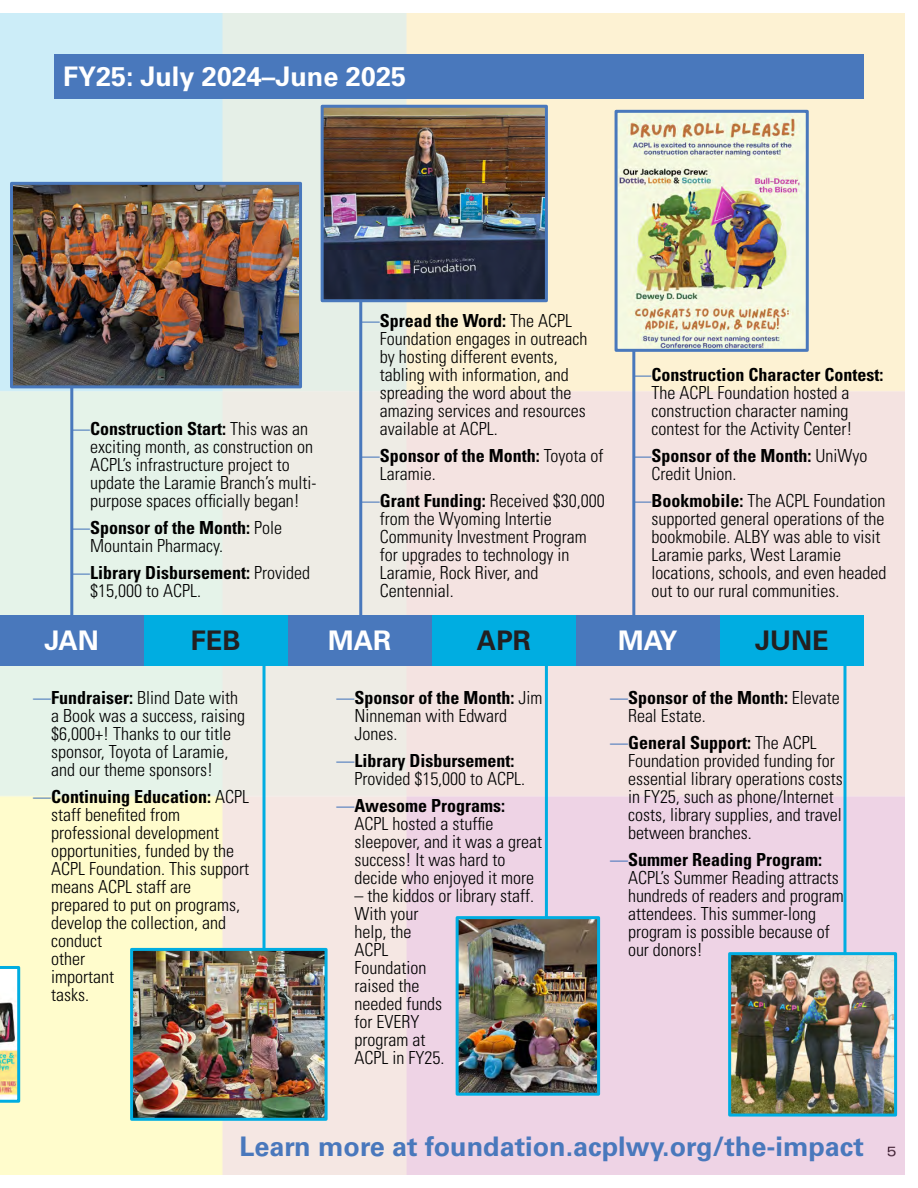
<style>
.page{position:relative;width:918px;height:1188px;background:#fff}
.page>*{position:absolute;margin:0;border:0;box-sizing:border-box;transform-origin:0 0}
.t1{font:700 27px "Univers LT Std";color:#4978bc}
.t2{font:700 27px "Univers LT Std";color:#fff}
.t3{font:700 27px "Univers LT Std";color:#231f20}
.t4{font:300 condensed 18px "Univers LT Std";color:#000}
.t5{font:700 condensed 18px "Univers LT Std";color:#000}
.s1{font-weight:400;color:#4978bc}
.s2{font-weight:300}
.s3{font-weight:700}
.s4{font-weight:400;font-stretch:expanded;font-size:13.5px;color:#231f20}
</style>
<div class="page">
<img style="left:0;top:14px;width:904px;height:1160px">
<div style="left:54px;top:54px;width:810px;height:45px;background:#4978bc"></div>
<hr style="left:263px;top:639px;width:3px;height:395px;background:#00ade1">
<hr style="left:545px;top:639px;width:3px;height:291px;background:#00ade1">
<hr style="left:843px;top:639px;width:3px;height:402px;background:#00ade1">
<hr style="left:70px;top:263px;width:3px;height:352px;background:#4978bc">
<hr style="left:359px;top:263px;width:3px;height:352px;background:#4978bc">
<hr style="left:632px;top:263px;width:3px;height:352px;background:#4978bc">
<img style="left:0;top:966px;width:20px;height:137px">
<img style="left:134px;top:952px;width:190px;height:165px">
<div style="left:130px;top:948px;width:198px;height:173px;border:3px solid #00ade1"></div>
<img style="left:460px;top:920px;width:136px;height:172px">
<div style="left:456px;top:916px;width:144px;height:180px;border:3px solid #00ade1"></div>
<img style="left:14px;top:186px;width:284px;height:198px">
<div style="left:10px;top:182px;width:292px;height:206px;border:3px solid #4978bc"></div>
<img style="left:325px;top:109px;width:219px;height:189px">
<div style="left:321px;top:105px;width:227px;height:197px;border:3px solid #4978bc"></div>
<img style="left:619px;top:114px;width:186px;height:234px">
<div style="left:615px;top:110px;width:194px;height:242px;border:3px solid #4978bc"></div>
<img style="left:732px;top:956px;width:161px;height:157px">
<div style="left:728px;top:952px;width:169px;height:165px;border:3px solid #00ade1"></div>
<div style="left:720px;top:615px;width:144px;height:50px;background:#00ade1"></div>
<div style="left:576px;top:615px;width:144px;height:50px;background:#4978bc"></div>
<div style="left:432px;top:615px;width:144px;height:50px;background:#00ade1"></div>
<div style="left:288px;top:615px;width:144px;height:50px;background:#4978bc"></div>
<div style="left:144px;top:615px;width:144px;height:50px;background:#00ade1"></div>
<div style="left:0;top:615px;width:144px;height:50px;background:#4978bc"></div>
<p class="t2" style="left:63px;top:67px;width:345px">FY25: July 2024–June 2025</p>
<p class="t5" style="left:72px;top:422px;width:237px"><span class="s1">—</span>Construction Start: <span class="s2">This was an</span></p>
<p class="t4" style="left:90px;top:440px;width:224px">exciting month, as construction on</p>
<p class="t4" style="left:90px;top:458px;width:201px">ACPL’s infrastructure project to</p>
<p class="t4" style="left:90px;top:476px;width:228px">update the Laramie Branch’s multi-</p>
<p class="t4" style="left:90px;top:494px;width:211px">purpose spaces officially began!</p>
<p class="t5" style="left:72px;top:521px;width:211px"><span class="s1">—</span>Sponsor of the Month: <span class="s2">Pole</span></p>
<p class="t4" style="left:90px;top:539px;width:135px">Mountain Pharmacy.</p>
<p class="t5" style="left:72px;top:566px;width:239px"><span class="s1">—</span>Library Disbursement: <span class="s2">Provided</span></p>
<p class="t4" style="left:90px;top:584px;width:112px">$15,000 to ACPL.</p>
<p class="t5" style="left:362px;top:314px;width:212px"><span class="s1">—</span>Spread the Word: <span class="s2">The ACPL</span></p>
<p class="t4" style="left:380px;top:332px;width:209px">Foundation engages in outreach</p>
<p class="t4" style="left:380px;top:350px;width:179px">by hosting different events,</p>
<p class="t4" style="left:380px;top:368px;width:190px">tabling with information, and</p>
<p class="t4" style="left:380px;top:386px;width:193px">spreading the word about the</p>
<p class="t4" style="left:380px;top:404px;width:207px">amazing services and resources</p>
<p class="t4" style="left:380px;top:422px;width:119px">available at ACPL.</p>
<p class="t5" style="left:362px;top:449px;width:243px"><span class="s1">—</span>Sponsor of the Month: <span class="s2">Toyota of</span></p>
<p class="t4" style="left:380px;top:467px;width:57px">Laramie.</p>
<p class="t4" style="left:362px;top:494px;width:244px"><span class="s1">—</span><span class="s3">Grant Funding:</span> Received $30,000</p>
<p class="t4" style="left:380px;top:512px;width:173px">from the Wyoming Intertie</p>
<p class="t4" style="left:380px;top:530px;width:208px">Community Investment Program</p>
<p class="t4" style="left:380px;top:548px;width:191px">for upgrades to technology in</p>
<p class="t4" style="left:380px;top:566px;width:160px">Laramie, Rock River, and</p>
<p class="t4" style="left:380px;top:584px;width:75px">Centennial.</p>
<p class="t5" style="left:634px;top:368px;width:252px"><span class="s1">—</span>Construction Character Contest:</p>
<p class="t4" style="left:652px;top:386px;width:199px">The ACPL Foundation hosted a</p>
<p class="t4" style="left:652px;top:404px;width:198px">construction character naming</p>
<p class="t4" style="left:652px;top:422px;width:202px">contest for the Activity Center!</p>
<p class="t5" style="left:634px;top:449px;width:235px"><span class="s1">—</span>Sponsor of the Month: <span class="s2">UniWyo</span></p>
<p class="t4" style="left:652px;top:467px;width:86px">Credit Union.</p>
<p class="t4" style="left:634px;top:494px;width:253px"><span class="s1">—</span><span class="s3">Bookmobile:</span> The ACPL Foundation</p>
<p class="t4" style="left:652px;top:512px;width:234px">supported general operations of the</p>
<p class="t4" style="left:652px;top:530px;width:230px">bookmobile. ALBY was able to visit</p>
<p class="t4" style="left:652px;top:548px;width:191px">Laramie parks, West Laramie</p>
<p class="t4" style="left:652px;top:566px;width:236px">locations, schools, and even headed</p>
<p class="t4" style="left:652px;top:584px;width:189px">out to our rural communities.</p>
<h1 class="t2" style="left:44px;top:631px;width:56px">JAN</h1>
<p class="t3" style="left:191px;top:631px;width:51px">FEB</p>
<p class="t2" style="left:328px;top:631px;width:64px">MAR</p>
<p class="t3" style="left:477px;top:631px;width:55px">APR</p>
<p class="t2" style="left:618px;top:631px;width:61px">MAY</p>
<p class="t3" style="left:755px;top:631px;width:75px">JUNE</p>
<p class="t4" style="left:33px;top:691px;width:206px"><span class="s1">—</span><span class="s3">Fundraiser:</span> Blind Date with</p>
<p class="t4" style="left:51px;top:709px;width:195px">a Book was a success, raising</p>
<p class="t4" style="left:51px;top:727px;width:181px">$6,000+! Thanks to our title</p>
<p class="t4" style="left:51px;top:745px;width:179px">sponsor, Toyota of Laramie,</p>
<p class="t4" style="left:51px;top:763px;width:163px">and our theme sponsors!</p>
<p class="t5" style="left:33px;top:790px;width:218px"><span class="s1">—</span>Continuing Education: <span class="s2">ACPL</span></p>
<p class="t4" style="left:51px;top:808px;width:130px">staff benefited from</p>
<p class="t4" style="left:51px;top:826px;width:169px">professional development</p>
<p class="t4" style="left:51px;top:844px;width:184px">opportunities, funded by the</p>
<p class="t4" style="left:51px;top:862px;width:199px">ACPL Foundation. This support</p>
<p class="t4" style="left:51px;top:880px;width:141px">means ACPL staff are</p>
<p class="t4" style="left:51px;top:898px;width:190px">prepared to put on programs,</p>
<p class="t4" style="left:51px;top:916px;width:176px">develop the collection, and</p>
<p class="t4" style="left:51px;top:934px;width:52px">conduct</p>
<p class="t4" style="left:51px;top:952px;width:35px">other</p>
<p class="t4" style="left:51px;top:970px;width:64px">important</p>
<p class="t4" style="left:51px;top:988px;width:39px">tasks.</p>
<p class="t5" style="left:336px;top:691px;width:207px"><span class="s1">—</span>Sponsor of the Month: <span class="s2">Jim</span></p>
<p class="t4" style="left:354px;top:709px;width:154px">Ninneman with Edward</p>
<p class="t4" style="left:354px;top:727px;width:44px">Jones.</p>
<p class="t5" style="left:336px;top:754px;width:179px"><span class="s1">—</span>Library Disbursement:</p>
<p class="t4" style="left:354px;top:772px;width:172px">Provided $15,000 to ACPL.</p>
<p class="t5" style="left:336px;top:799px;width:170px"><span class="s1">—</span>Awesome Programs:</p>
<p class="t4" style="left:354px;top:817px;width:140px">ACPL hosted a stuffie</p>
<p class="t4" style="left:354px;top:835px;width:189px">sleepover, and it was a great</p>
<p class="t4" style="left:354px;top:853px;width:152px">success! It was hard to</p>
<p class="t4" style="left:354px;top:871px;width:181px">decide who enjoyed it more</p>
<p class="t4" style="left:354px;top:889px;width:181px">– the kiddos or library staff.</p>
<p class="t4" style="left:354px;top:907px;width:65px">With your</p>
<p class="t4" style="left:354px;top:925px;width:58px">help, the</p>
<p class="t4" style="left:354px;top:943px;width:36px">ACPL</p>
<p class="t4" style="left:354px;top:961px;width:73px">Foundation</p>
<p class="t4" style="left:354px;top:979px;width:66px">raised the</p>
<p class="t4" style="left:354px;top:997px;width:89px">needed funds</p>
<p class="t4" style="left:354px;top:1015px;width:66px">for EVERY</p>
<p class="t4" style="left:354px;top:1033px;width:72px">program at</p>
<p class="t4" style="left:354px;top:1051px;width:91px">ACPL in FY25.</p>
<p class="t5" style="left:610px;top:691px;width:231px"><span class="s1">—</span>Sponsor of the Month: <span class="s2">Elevate</span></p>
<p class="t4" style="left:628px;top:709px;width:79px">Real Estate.</p>
<p class="t5" style="left:610px;top:736px;width:208px"><span class="s1">—</span>General Support: <span class="s2">The ACPL</span></p>
<p class="t4" style="left:628px;top:754px;width:208px">Foundation provided funding for</p>
<p class="t4" style="left:628px;top:772px;width:216px">essential library operations costs</p>
<p class="t4" style="left:628px;top:790px;width:207px">in FY25, such as phone/Internet</p>
<p class="t4" style="left:628px;top:808px;width:215px">costs, library supplies, and travel</p>
<p class="t4" style="left:628px;top:826px;width:125px">between branches.</p>
<p class="t5" style="left:610px;top:853px;width:213px"><span class="s1">—</span>Summer Reading Program:</p>
<p class="t4" style="left:628px;top:871px;width:212px">ACPL’s Summer Reading attracts</p>
<p class="t4" style="left:628px;top:889px;width:217px">hundreds of readers and program</p>
<p class="t4" style="left:628px;top:907px;width:190px">attendees. This summer-long</p>
<p class="t4" style="left:628px;top:925px;width:203px">program is possible because of</p>
<p class="t4" style="left:628px;top:943px;width:76px">our donors!</p>
<p class="t1" style="left:240px;top:1136px;width:658px">Learn more at foundation.acplwy.org/the-impact <span class="s4">5</span></p>
</div>
